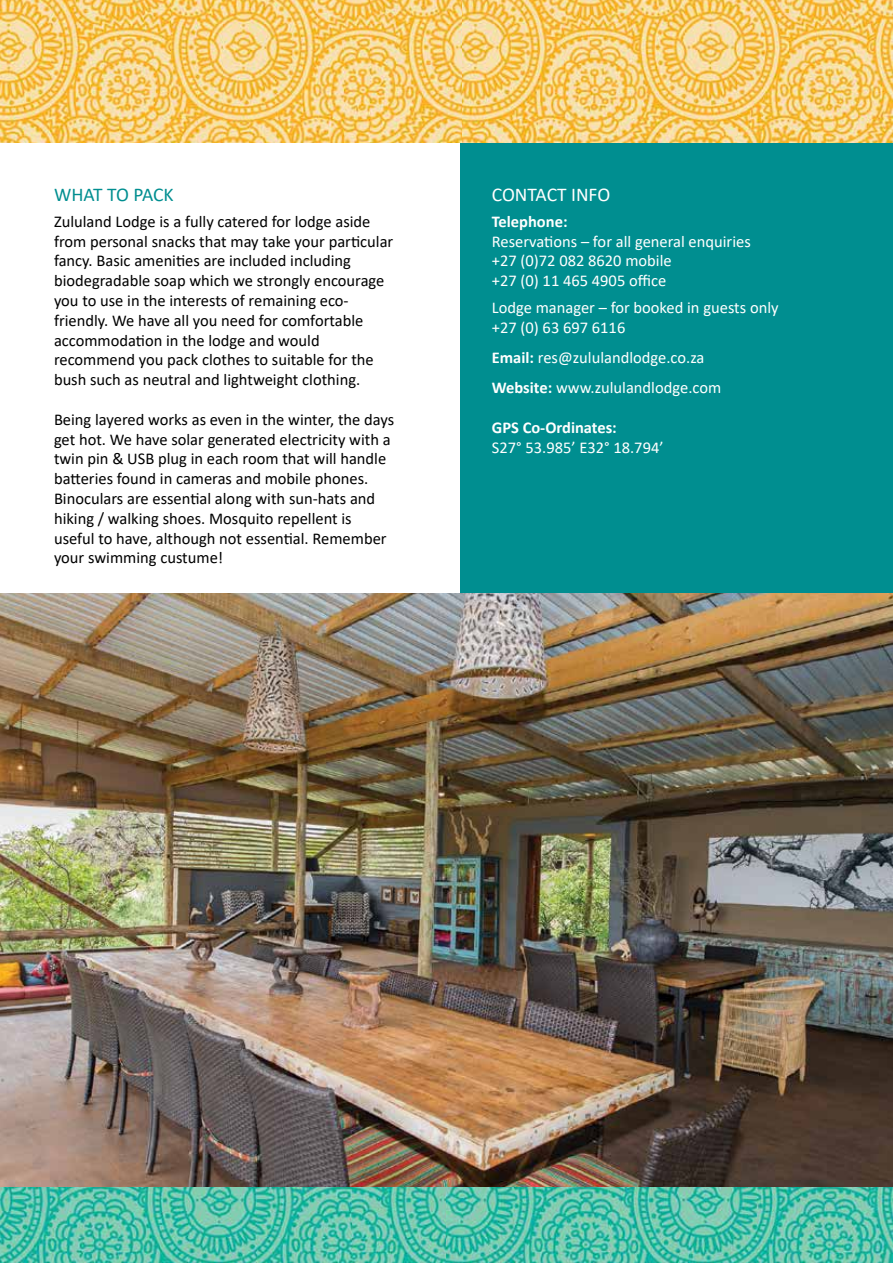
<style>
.page{position:relative;width:893px;height:1263px;background:#fff}
.page>*{position:absolute;margin:0;border:0;box-sizing:border-box;transform-origin:0 0}
.t1{font:19.5px "Calibri";color:#fff}
.t2{font:19.5px "Calibri";letter-spacing:-.01em;color:#008e90}
.t3{font:16.5px/19.8px "Calibri";color:#000}
.t4{font:16.5px/19.8px "Calibri";color:#fff}
.t5{font:700 16.5px "Calibri";color:#fff}
.s1{font-weight:700}
</style>
<div class="page">
<div style="left:460px;top:116px;width:433px;height:534px;background:#008e90"></div>
<img style="left:0;top:593px;width:893px;height:594px">
<img style="left:0;top:0;width:893px;height:143px">
<img style="left:0;top:1187px;width:893px;height:76px">
<p class="t2" style="left:54px;top:181px;width:121px">WHAT TO PACK</p>
<p class="t3" style="left:54px;top:211px;width:341px">Zululand Lodge is a fully catered for lodge aside from personal snacks that may take your particular fancy. Basic amenities are included including biodegradable soap which we strongly encourage you to use in the interests of remaining eco&shy;friendly. We have all you need for comfortable accommodation in the lodge and would recommend you pack clothes to suitable for the bush such as neutral and lightweight clothing.</p>
<p class="t3" style="left:54px;top:409px;width:342px">Being layered works as even in the winter, the days get hot. We have solar generated electricity with a twin pin &amp; USB plug in each room that will handle batteries found in cameras and mobile phones.<br>Binoculars are essential along with sun-hats and hiking / walking shoes. Mosquito repellent is useful to have, although not essential. Remember your swimming custume!</p>
<p class="t1" style="left:492px;top:181px;width:120px">CONTACT INFO</p>
<p class="t5" style="left:492px;top:210px;width:77px">Telephone:</p>
<p class="t4" style="left:492px;top:231px;width:260px">Reservations – for all general enquiries +27 (0)72 082 8620 mobile<br>+27 (0) 11 465 4905 office</p>
<p class="t4" style="left:492px;top:298px;width:288px">Lodge manager – for booked in guests only +27 (0) 63 697 6116</p>
<p class="t4" style="left:492px;top:342px;width:231px;line-height:30px"><span class="s1">Email:</span> res@zululandlodge.co.za<br><span class="s1">Website:</span> www.zululandlodge.com</p>
<p class="t5" style="left:492px;top:416px;width:127px">GPS Co-Ordinates:</p>
<p class="t4" style="left:492px;top:437px;width:173px">S27° 53.985’ E32° 18.794’</p>
</div>
